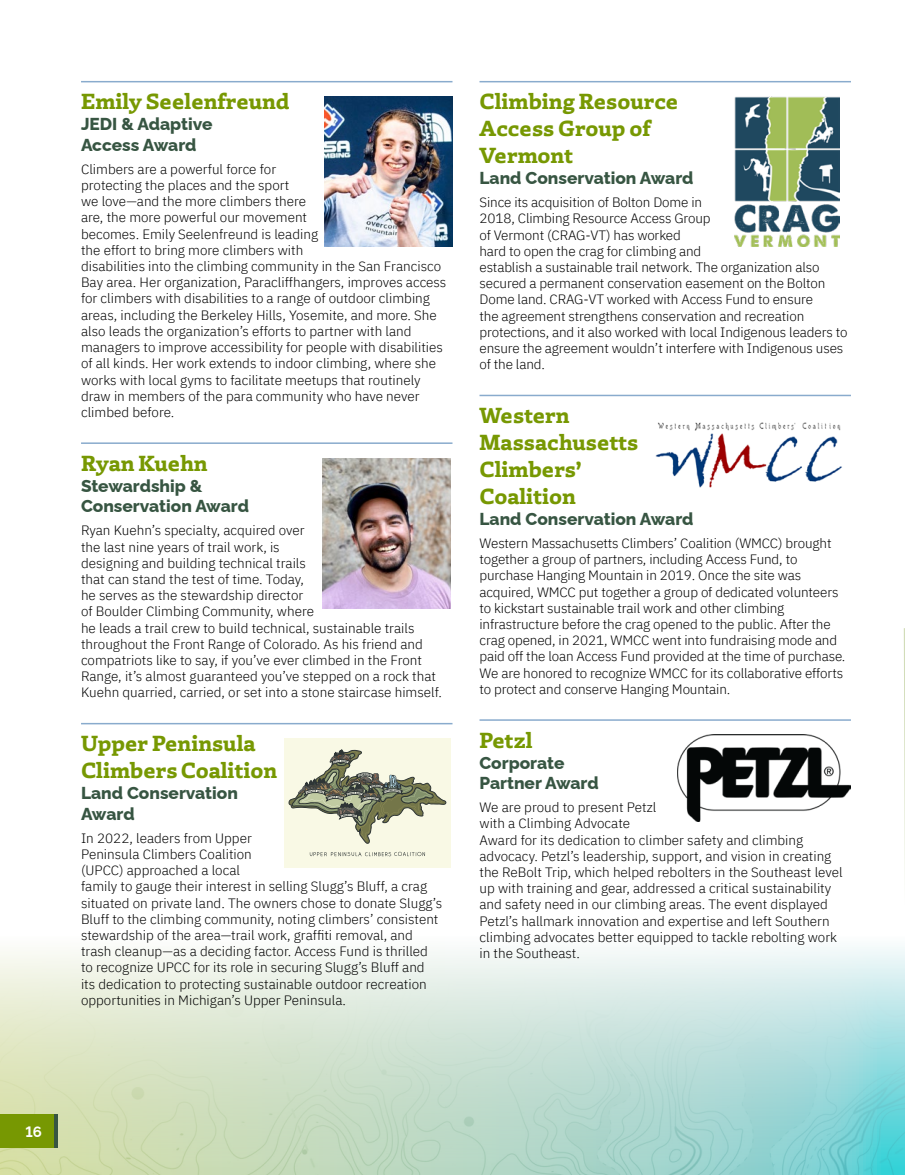
<style>
.page{position:relative;width:905px;height:1175px;background:#fff}
.page>*{position:absolute;margin:0;border:0;box-sizing:border-box;transform-origin:0 0}
.t1{font:800 23.25px/27px "Laski Slab";color:#779802}
.t2{font:800 17.25px/20.7px "Raleway";color:#375542}
.t3{font:700 15px "Raleway";color:#fff}
.t4{font:300 13.5px/16.2px "IBM Plex Sans";color:#000}
</style>
<div class="page">
<img style="left:0;top:947px;width:904px;height:227px">
<svg style="left:903px;top:628px;width:1px;height:16px"></svg>
<hr style="left:81px;top:81px;width:371px;height:1px;background:#89abcd">
<hr style="left:81px;top:442px;width:371px;height:2px;background:#89abcd">
<hr style="left:81px;top:723px;width:371px;height:1px;background:#89abcd">
<hr style="left:479px;top:81px;width:371px;height:1px;background:#89abcd">
<hr style="left:479px;top:395px;width:371px;height:1px;background:#89abcd">
<hr style="left:479px;top:719px;width:371px;height:2px;background:#89abcd">
<img style="left:325px;top:96px;width:127px;height:150px">
<img style="left:734px;top:96px;width:105px;height:150px">
<img style="left:323px;top:458px;width:127px;height:151px">
<div style="left:284px;top:738px;width:166px;height:130px;background:#f9f9e5"></div>
<svg style="left:288px;top:749px;width:158px;height:94px"></svg>
<svg style="left:310px;top:851px;width:115px;height:5px"></svg>
<img style="left:655px;top:422px;width:187px;height:66px">
<img style="left:677px;top:734px;width:173px;height:87px">
<div style="left:0;top:1114px;width:54px;height:34px;background:#779802"></div>
<hr style="left:54px;top:1114px;width:4px;height:34px;background:#375542">
<h1 class="t1" style="left:81px;top:87px;width:210px">Emily Seelenfreund</h1>
<p class="t2" style="left:81px;top:112px;width:133px">JEDI &amp; Adaptive<br>Access Award</p>
<p class="t4" style="left:81px;top:160px;width:367px">Climbers are a powerful force for<br>protecting the places and the sport<br>we love—and the more climbers there<br>are, the more powerful our movement<br>becomes. Emily Seelenfreund is leading<br>the effort to bring more climbers with<br>disabilities into the climbing community in the San Francisco Bay area. Her organization, Paracliffhangers, improves access for climbers with disabilities to a range of outdoor climbing areas, including the Berkeley Hills, Yosemite, and more. She also leads the organization’s efforts to partner with land managers to improve accessibility for people with disabilities of all kinds. Her work extends to indoor climbing, where she works with local gyms to facilitate meetups that routinely draw in members of the para community who have never climbed before.</p>
<h1 class="t1" style="left:81px;top:449px;width:128px">Ryan Kuehn</h1>
<p class="t2" style="left:81px;top:473px;width:169px">Stewardship &amp;<br>Conservation Award</p>
<p class="t4" style="left:81px;top:521px;width:362px">Ryan Kuehn’s specialty, acquired over<br>the last nine years of trail work, is<br>designing and building technical trails<br>that can stand the test of time. Today,<br>he serves as the stewardship director<br>of Boulder Climbing Community, where<br>he leads a trail crew to build technical, sustainable trails throughout the Front Range of Colorado. As his friend and compatriots like to say, if you’ve ever climbed in the Front Range, it’s almost guaranteed you’ve stepped on a rock that Kuehn quarried, carried, or set into a stone staircase himself.</p>
<h1 class="t1" style="left:81px;top:729px;width:198px">Upper Peninsula<br>Climbers Coalition</h1>
<p class="t2" style="left:81px;top:780px;width:158px">Land Conservation<br>Award</p>
<p class="t4" style="left:81px;top:828px;width:362px">In 2022, leaders from Upper<br>Peninsula Climbers Coalition<br>(UPCC) approached a local<br>family to gauge their interest in selling Slugg’s Bluff, a crag situated on private land. The owners chose to donate Slugg’s Bluff to the climbing community, noting climbers’ consistent stewardship of the area—trail work, graffiti removal, and trash cleanup—as a deciding factor. Access Fund is thrilled to recognize UPCC for its role in securing Slugg’s Bluff and its dedication to protecting sustainable outdoor recreation opportunities in Michigan’s Upper Peninsula.</p>
<h1 class="t1" style="left:479px;top:87px;width:200px">Climbing Resource<br>Access Group of<br>Vermont</h1>
<p class="t2" style="left:479px;top:166px;width:215px">Land Conservation Award</p>
<p class="t4" style="left:479px;top:193px;width:369px">Since its acquisition of Bolton Dome in<br>2018, Climbing Resource Access Group<br>of Vermont (CRAG-VT) has worked<br>hard to open the crag for climbing and<br>establish a sustainable trail network. The organization also secured a permanent conservation easement on the Bolton Dome land. CRAG-VT worked with Access Fund to ensure<br>the agreement strengthens conservation and recreation protections, and it also worked with local Indigenous leaders to ensure the agreement wouldn’t interfere with Indigenous uses of the land.</p>
<h1 class="t1" style="left:479px;top:401px;width:160px">Western<br>Massachusetts<br>Climbers’<br>Coalition</h1>
<p class="t2" style="left:479px;top:506px;width:215px">Land Conservation Award</p>
<p class="t4" style="left:479px;top:534px;width:367px">Western Massachusetts Climbers’ Coalition (WMCC) brought together a group of partners, including Access Fund, to purchase Hanging Mountain in 2019. Once the site was acquired, WMCC put together a group of dedicated volunteers to kickstart sustainable trail work and other climbing infrastructure before the crag opened to the public. After the crag opened, in 2021, WMCC went into fundraising mode and paid off the loan Access Fund provided at the time of purchase.<br>We are honored to recognize WMCC for its collaborative efforts to protect and conserve Hanging Mountain.</p>
<h1 class="t1" style="left:479px;top:725px;width:54px">Petzl</h1>
<p class="t2" style="left:479px;top:750px;width:121px">Corporate<br>Partner Award</p>
<p class="t4" style="left:479px;top:798px;width:365px">We are proud to present Petzl<br>with a Climbing Advocate<br>Award for its dedication to climber safety and climbing advocacy. Petzl’s leadership, support, and vision in creating the ReBolt Trip, which helped rebolters in the Southeast level up with training and gear, addressed a critical sustainability and safety need in our climbing areas. The event displayed Petzl’s hallmark innovation and expertise and left Southern climbing advocates better equipped to tackle rebolting work in the Southeast.</p>
<p class="t3" style="left:25px;top:1119px;width:18px">16</p>
</div>
